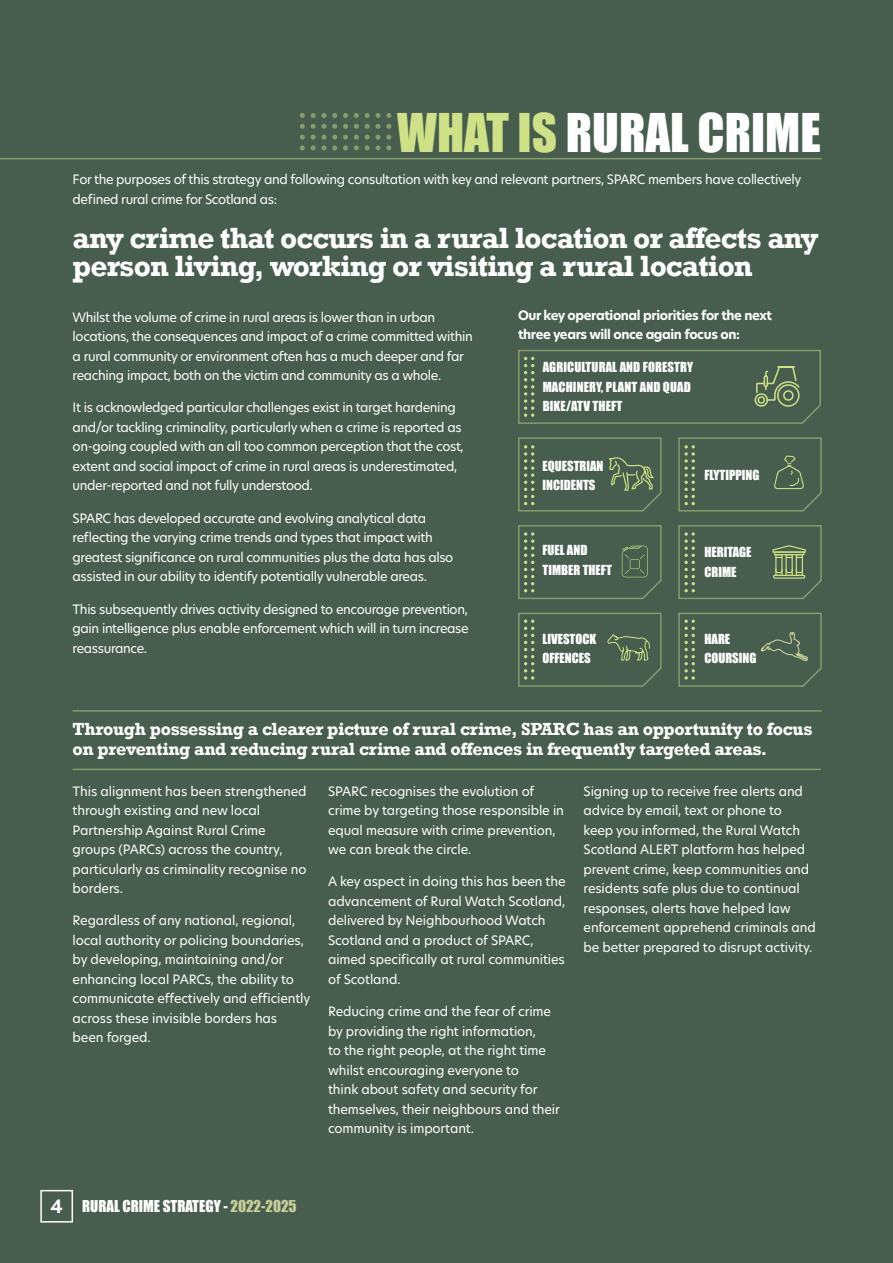
<style>
.page{position:relative;width:893px;height:1263px;background:#475e4e}
.page>*{position:absolute;margin:0;border:0;box-sizing:border-box;transform-origin:0 0}
.t1{font:49.05px "Impact";color:#fff}
.t2{font:700 30px/28.5px "Rockwell";letter-spacing:-.03em;color:#fff}
.t3{font:700 18px/19.5px "Rockwell";letter-spacing:-.02em;color:#fff}
.t4{font:700 18px "New Hero";color:#fff}
.t5{font:15px "Impact";color:#fff}
.t6{font:12.75px/19.5px "New Hero";letter-spacing:-.02em;color:#fff}
.t7{font:12.75px/19.5px "Impact";color:#fff}
.t8{font:700 12.75px/19.5px "New Hero";letter-spacing:-.03em;color:#fff}
.s1{color:#cfe187}
.s2{color:#c8ce96}
</style>
<div class="page">
<svg style="left:518px;top:437px;width:144px;height:75px"></svg>
<svg style="left:678px;top:437px;width:144px;height:75px"></svg>
<svg style="left:518px;top:349px;width:303px;height:75px"></svg>
<svg style="left:678px;top:525px;width:144px;height:74px"></svg>
<svg style="left:518px;top:612px;width:144px;height:75px"></svg>
<hr style="left:73px;top:710px;width:749px;height:2px;background:#879a6c">
<hr style="left:73px;top:769px;width:748px;height:1px;background:#879a6c">
<hr style="left:0;top:158px;width:822px;height:1px;background:#879a6c">
<svg style="left:354px;top:124px;width:5px;height:5px"></svg>
<svg style="left:332px;top:124px;width:5px;height:5px"></svg>
<svg style="left:386px;top:124px;width:5px;height:5px"></svg>
<svg style="left:365px;top:124px;width:15px;height:5px"></svg>
<svg style="left:343px;top:124px;width:5px;height:5px"></svg>
<svg style="left:311px;top:124px;width:15px;height:5px"></svg>
<svg style="left:300px;top:124px;width:5px;height:5px"></svg>
<svg style="left:386px;top:113px;width:5px;height:5px"></svg>
<svg style="left:343px;top:113px;width:5px;height:5px"></svg>
<svg style="left:300px;top:113px;width:5px;height:5px"></svg>
<svg style="left:386px;top:135px;width:5px;height:15px"></svg>
<svg style="left:343px;top:135px;width:5px;height:15px"></svg>
<svg style="left:300px;top:135px;width:5px;height:15px"></svg>
<svg style="left:365px;top:113px;width:15px;height:5px"></svg>
<svg style="left:354px;top:113px;width:5px;height:5px"></svg>
<svg style="left:332px;top:113px;width:5px;height:5px"></svg>
<svg style="left:311px;top:113px;width:15px;height:5px"></svg>
<svg style="left:365px;top:135px;width:15px;height:15px"></svg>
<svg style="left:354px;top:135px;width:5px;height:15px"></svg>
<svg style="left:332px;top:135px;width:5px;height:15px"></svg>
<svg style="left:311px;top:135px;width:15px;height:15px"></svg>
<svg style="left:518px;top:525px;width:144px;height:74px"></svg>
<svg style="left:678px;top:612px;width:144px;height:75px"></svg>
<div style="left:40px;top:1190px;width:33px;height:32px;border:2px solid #fff"></div>
<p class="t1" style="left:397px;top:94px;width:425px"><span class="s1">WHAT IS</span> RURAL CRIME</p>
<p class="t6" style="left:73px;top:169px;width:730px">For the purposes of this strategy and following consultation with key and relevant partners, SPARC members have collectively defined rural crime for Scotland as:</p>
<p class="t2" style="left:73px;top:223px;width:747px">any crime that occurs in a rural location or affects any person living, working or visiting a rural location</p>
<p class="t8" style="left:518px;top:305px;width:255px">Our key operational priorities for the next three years will once again focus on:</p>
<p class="t6" style="left:73px;top:307px;width:402px">Whilst the volume of crime in rural areas is lower than in urban locations, the consequences and impact of a crime committed within a rural community or environment often has a much deeper and far reaching impact, both on the victim and community as a whole.</p>
<p class="t6" style="left:73px;top:398px;width:393px">It is acknowledged particular challenges exist in target hardening and/or tackling criminality, particularly when a crime is reported as on-going coupled with an all too common perception that the cost, extent and social impact of crime in rural areas is underestimated, under-reported and not fully understood.</p>
<p class="t6" style="left:73px;top:508px;width:382px">SPARC has developed accurate and evolving analytical data reflecting the varying crime trends and types that impact with greatest significance on rural communities plus the data has also assisted in our ability to identify potentially vulnerable areas.</p>
<p class="t6" style="left:73px;top:599px;width:397px;text-align:justify">This subsequently drives activity designed to encourage prevention, gain intelligence plus enable enforcement which will in turn increase reassurance.</p>
<p class="t7" style="left:543px;top:357px;width:152px">AGRICULTURAL AND FORESTRY<br>MACHINERY, PLANT AND QUAD<br>BIKE/ATV THEFT</p>
<p class="t7" style="left:542px;top:455px;width:62px">EQUESTRIAN<br>INCIDENTS</p>
<p class="t7" style="left:704px;top:465px;width:57px">FLYTIPPING</p>
<p class="t7" style="left:542px;top:540px;width:71px">FUEL AND<br>TIMBER THEFT</p>
<p class="t7" style="left:704px;top:542px;width:49px">HERITAGE<br>CRIME</p>
<p class="t7" style="left:542px;top:629px;width:55px">LIVESTOCK<br>OFFENCES</p>
<p class="t7" style="left:704px;top:629px;width:54px">HARE<br>COURSING</p>
<p class="t3" style="left:73px;top:720px;width:741px">Through possessing a clearer picture of rural crime, SPARC has an opportunity to focus on preventing and reducing rural crime and offences in frequently targeted areas.</p>
<p class="t6" style="left:73px;top:781px;width:235px">This alignment has been strengthened through existing and new local<br>Partnership Against Rural Crime groups (PARCs) across the country, particularly as criminality recognise no borders.</p>
<p class="t6" style="left:73px;top:911px;width:239px">Regardless of any national, regional, local authority or policing boundaries, by developing, maintaining and/or enhancing local PARCs, the ability to communicate effectively and efficiently across these invisible borders has been forged.</p>
<p class="t6" style="left:328px;top:781px;width:237px">SPARC recognises the evolution of crime by targeting those responsible in equal measure with crime prevention, we can break the circle.</p>
<p class="t6" style="left:328px;top:872px;width:239px">A key aspect in doing this has been the advancement of Rural Watch Scotland, delivered by Neighbourhood Watch<br>Scotland and a product of SPARC, aimed specifically at rural communities of Scotland.</p>
<p class="t6" style="left:328px;top:1001px;width:233px">Reducing crime and the fear of crime by providing the right information,<br>to the right people, at the right time whilst encouraging everyone to<br>think about safety and security for themselves, their neighbours and their community is important.</p>
<p class="t6" style="left:584px;top:781px;width:234px">Signing up to receive free alerts and advice by email, text or phone to<br>keep you informed, the Rural Watch Scotland ALERT platform has helped prevent crime, keep communities and residents safe plus due to continual responses, alerts have helped law enforcement apprehend criminals and be better prepared to disrupt activity.</p>
<p class="t4" style="left:51px;top:1194px;width:14px">4</p>
<p class="t5" style="left:82px;top:1194px;width:216px">RURAL CRIME STRATEGY - <span class="s2">2022-2025</span></p>
</div>
